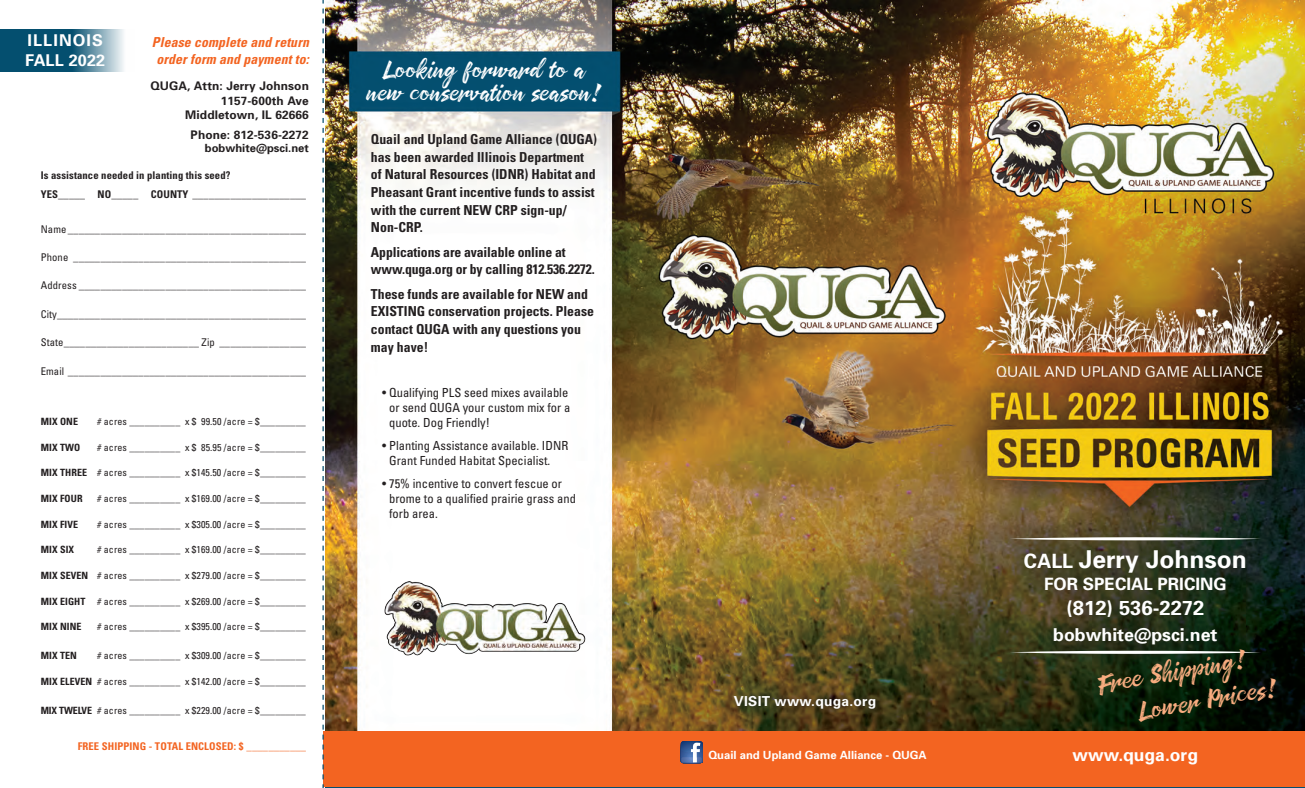
<style>
.page{position:relative;width:1305px;height:788px;background:#fff}
.page>*{position:absolute;margin:0;border:0;box-sizing:border-box;transform-origin:0 0}
.t1{font:700 24.62px "Univers";color:#fff}
.t2{font:20.62px/33.8px "Bellatiez";color:#f9ad80}
.t3{font:700 20.25px "Univers";color:#fff}
.t4{font:19.38px/23.4px "Bellatiez";color:#fff;text-align:center}
.t5{font:700 17.75px "Univers";color:#fff}
.t6{font:700 17.5px "Univers";color:#fff}
.t7{font:700 17px "Univers";color:#fff}
.t8{font:700 16.25px/19.4px "Univers";letter-spacing:.07em;color:#fff}
.t9{font:700 condensed 13.75px/17.5px "Univers";color:#231f20}
.t10{font:italic 700 condensed 13.75px/16.2px "Univers";letter-spacing:.01em;color:#f36421;text-align:center}
.t11{font:700 13.75px "Univers";letter-spacing:.02em;color:#fff}
.t12{font:condensed 12.5px/15px "Univers";color:#231f20}
.t13{font:700 11.88px/14.2px "Univers";letter-spacing:.01em;color:#231f20;text-align:right}
.t14{font:700 11.25px "Univers";color:#fff}
.t15{font:700 11.25px "Univers";color:#231f20}
.t16{font:condensed 10.62px "Univers";letter-spacing:.01em;color:#231f20}
.t17{font:700 condensed 10.62px/18.4px "Univers";letter-spacing:.01em;color:#231f20}
.t18{font:700 condensed 10.62px "Univers";letter-spacing:.01em;color:#f36421}
.t19{font:condensed 10px "Univers";letter-spacing:.01em;color:#231f20}
.t20{font:700 condensed 10px "Univers";letter-spacing:.01em;color:#231f20}
.s1{font-weight:400}
.s2{font-weight:700}
.s3{font-size:19.75px}
</style>
<div class="page">
<img style="left:325px;top:0;width:980px;height:731px">
<div style="left:324px;top:731px;width:981px;height:56px;background:#f36421"></div>
<svg style="left:681px;top:741px;width:22px;height:22px"></svg>
<div style="left:996px;top:518px;width:279px;height:154px;background:#231f20;opacity:.75"></div>
<svg style="left:1010px;top:537px;width:251px;height:3px"></svg>
<svg style="left:1010px;top:650px;width:251px;height:3px"></svg>
<div style="left:728px;top:689px;width:154px;height:26px;background:#231f20;opacity:.89"></div>
<svg style="left:0;top:29px;width:124px;height:42px;background:#36728b"></svg>
<svg style="left:322px;top:0;width:2px;height:788px"></svg>
<img style="left:360px;top:572px;width:250px;height:91px">
<h3 class="t8" style="left:25px;top:31px;width:82px">ILLINOIS<br>FALL 2022</h3>
<h3 class="t10" style="left:152px;top:34px;width:158px">Please complete and return order form and payment to:</h3>
<p class="t13" style="left:150px;top:79px;width:160px">QUGA, Attn: Jerry Johnson<br>1157-600th Ave<br>Middletown, IL 62666</p>
<p class="t13" style="left:191px;top:127px;width:120px">Phone: 812-536-2272</p>
<p class="t15" style="left:205px;top:141px;width:106px">bobwhite@psci.net</p>
<p class="t17" style="left:41px;top:166px;width:267px">Is assistance needed in planting this seed?<br>YES_____ NO_____ COUNTY <span class="s1">_____________________</span></p>
<p class="t16" style="left:41px;top:222px;width:267px">Name ____________________________________________</p>
<p class="t16" style="left:41px;top:251px;width:267px">Phone ___________________________________________</p>
<p class="t16" style="left:41px;top:279px;width:267px">Address __________________________________________</p>
<p class="t16" style="left:41px;top:307px;width:267px">City______________________________________________</p>
<p class="t16" style="left:41px;top:335px;width:267px">State_________________________ Zip ________________</p>
<p class="t16" style="left:41px;top:365px;width:267px">Email ____________________________________________</p>
<p class="t20" style="left:41px;top:415px;width:39px">MIX ONE</p>
<p class="t19" style="left:97px;top:415px;width:210px"># acres __________ x $ 99.50 /acre = $_________</p>
<p class="t20" style="left:41px;top:441px;width:41px">MIX TWO</p>
<p class="t19" style="left:97px;top:440px;width:210px"># acres __________ x $ 85.95 /acre = $_________</p>
<p class="t19" style="left:41px;top:466px;width:267px"><span class="s2">MIX THREE</span> # acres __________ x $145.50 /acre = $_________</p>
<p class="t20" style="left:41px;top:492px;width:43px">MIX FOUR</p>
<p class="t19" style="left:97px;top:492px;width:210px"># acres __________ x $169.00 /acre = $_________</p>
<p class="t20" style="left:41px;top:518px;width:39px">MIX FIVE</p>
<p class="t19" style="left:97px;top:517px;width:210px"># acres __________ x $305.00 /acre = $_________</p>
<p class="t20" style="left:41px;top:543px;width:35px">MIX SIX</p>
<p class="t19" style="left:97px;top:543px;width:210px"># acres __________ x $169.00 /acre = $_________</p>
<p class="t19" style="left:41px;top:569px;width:267px"><span class="s2">MIX SEVEN</span> # acres __________ x $279.00 /acre = $_________</p>
<p class="t19" style="left:41px;top:594px;width:267px"><span class="s2">MIX EIGHT</span> # acres __________ x $269.00 /acre = $_________</p>
<p class="t20" style="left:41px;top:620px;width:42px">MIX NINE</p>
<p class="t19" style="left:97px;top:620px;width:210px"># acres __________ x $395.00 /acre = $_________</p>
<p class="t20" style="left:41px;top:649px;width:38px">MIX TEN</p>
<p class="t19" style="left:97px;top:649px;width:210px"># acres __________ x $309.00 /acre = $_________</p>
<p class="t19" style="left:41px;top:674px;width:267px"><span class="s2">MIX ELEVEN</span> # acres __________ x $142.00 /acre = $_________</p>
<p class="t19" style="left:41px;top:704px;width:267px"><span class="s2">MIX TWELVE</span> # acres __________ x $229.00 /acre = $_________</p>
<p class="t18" style="left:78px;top:739px;width:230px">FREE SHIPPING - TOTAL ENCLOSED: $ ___________</p>
<h3 class="t4" style="left:368px;top:59px;width:237px">Looking forward to a new conservation season!</h3>
<h3 class="t9" style="left:371px;top:131px;width:228px">Quail and Upland Game Alliance (QUGA) has been awarded Illinois Department of Natural Resources (IDNR) Habitat and Pheasant Grant incentive funds to assist with the current NEW CRP sign-up/ Non-CRP.</h3>
<h3 class="t9" style="left:371px;top:243px;width:225px">Applications are available online at www.quga.org or by calling 812.536.2272.</h3>
<h3 class="t9" style="left:371px;top:285px;width:225px">These funds are available for NEW and<br>EXISTING conservation projects. Please contact QUGA with any questions you may have!</h3>
<p class="t12" style="left:389px;top:384px;width:183px;text-indent:-7px">• Qualifying PLS seed mixes available or send QUGA your custom mix for a quote. Dog Friendly!</p>
<p class="t12" style="left:389px;top:438px;width:181px;text-indent:-7px">• Planting Assistance available. IDNR<br>Grant Funded Habitat Specialist.</p>
<p class="t12" style="left:389px;top:476px;width:188px;text-indent:-7px">• 75% incentive to convert fescue or brome to a qualified prairie grass and forb area.</p>
<h3 class="t11" style="left:734px;top:693px;width:144px">VISIT www.quga.org</h3>
<h1 class="t1" style="left:1024px;top:544px;width:224px"><span class="s3">CALL</span> Jerry Johnson</h1>
<h3 class="t7" style="left:1044px;top:573px;width:184px">FOR SPECIAL PRICING</h3>
<h3 class="t3" style="left:1066px;top:595px;width:140px">(812) 536-2272</h3>
<h3 class="t5" style="left:1053px;top:624px;width:166px">bobwhite@psci.net</h3>
<h2 class="t2" style="left:1132px;top:662px;width:142px;text-indent:-37px;rotate:-10deg">Free Shipping!<br>Lower Prices!</h2>
<p class="t14" style="left:709px;top:747px;width:220px">Quail and Upland Game Alliance - QUGA</p>
<h3 class="t6" style="left:1073px;top:744px;width:127px">www.quga.org</h3>
</div>
